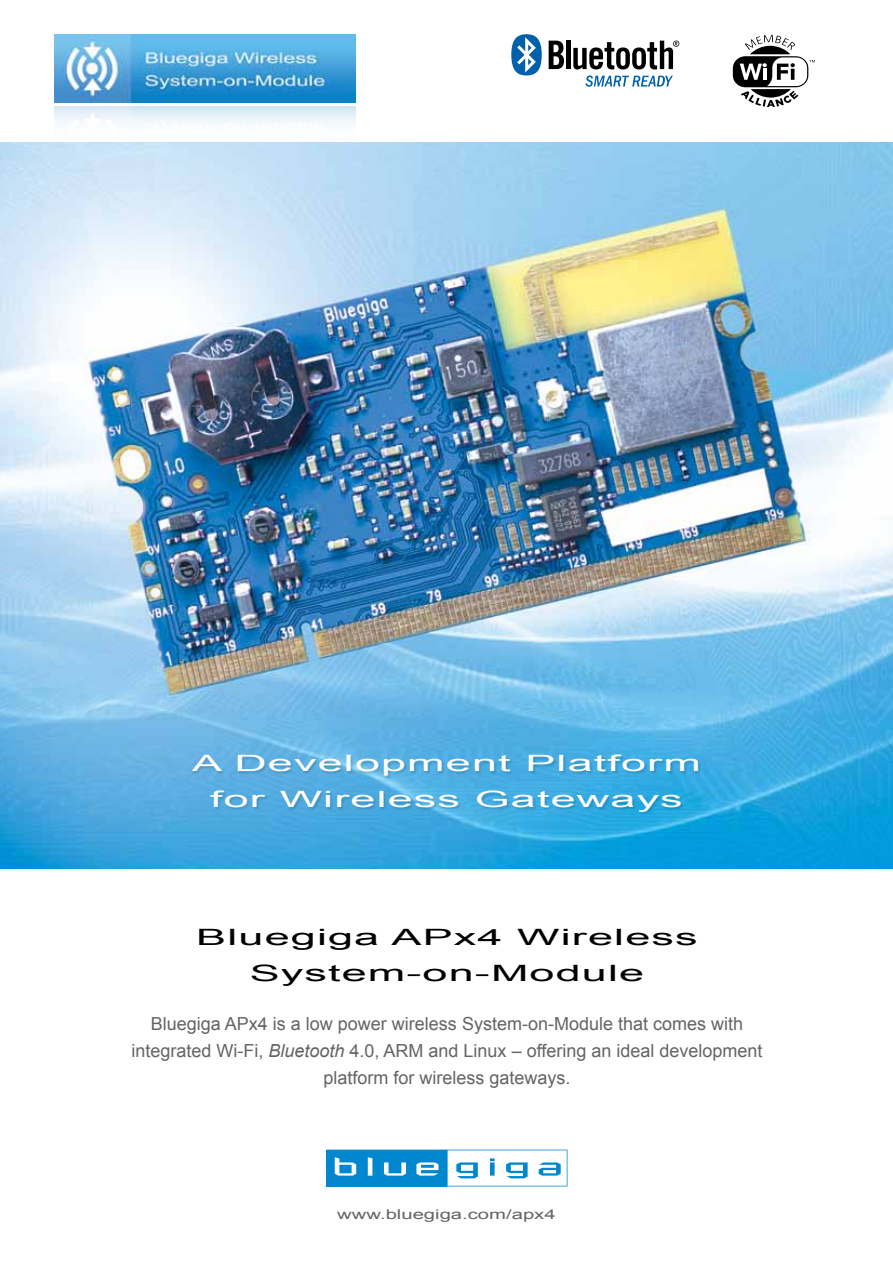
<style>
.page{position:relative;width:893px;height:1263px;background:#fff}
.page>*{position:absolute;margin:0;border:0;box-sizing:border-box;transform-origin:0 0}
.t1{font:22.5px/36px "Arial";letter-spacing:.025em;color:#fff;text-align:center;scale:2 1}
.t2{font:22.5px/36px "Arial";letter-spacing:.025em;color:#000;text-align:center;scale:2 1}
.t3{font:18px/27px "Arial";color:#636466;text-align:center}
.t4{font:13.5px "Arial";color:#636466;scale:1.5 1}
.s1{font-style:italic}
</style>
<div class="page">
<img style="left:0;top:142px;width:893px;height:726px">
<svg style="left:326px;top:1149px;width:241px;height:37px"></svg>
<img style="left:54px;top:34px;width:302px;height:68px">
<img style="left:54px;top:107px;width:302px;height:68px">
<div style="left:192px;top:756px;width:510px;height:59px;background:#000;opacity:.15"></div>
<svg style="left:549px;top:41px;width:15px;height:28px"></svg>
<hr style="left:566px;top:41px;width:4px;height:28px;background:#000">
<svg style="left:511px;top:34px;width:31px;height:41px"></svg>
<svg style="left:573px;top:41px;width:106px;height:28px"></svg>
<svg style="left:585px;top:75px;width:88px;height:12px"></svg>
<div style="left:733px;top:56px;width:75px;height:31px;background:#000;border-radius:12px"></div>
<svg style="left:740px;top:35px;width:75px;height:72px"></svg>
<p class="t1" style="left:192px;top:746px;width:256px">A Development Platform for Wireless Gateways</p>
<p class="t2" style="left:196px;top:920px;width:252px">Bluegiga APx4 Wireless<br>System-on-Module</p>
<p class="t3" style="left:131px;top:1010px;width:633px">Bluegiga APx4 is a low power wireless System-on-Module that comes with integrated Wi-Fi, <span class="s1">Bluetooth</span> 4.0, ARM and Linux – offering an ideal development platform for wireless gateways.</p>
<p class="t4" style="left:337px;top:1205px;width:147px">www.bluegiga.com/apx4</p>
</div>
